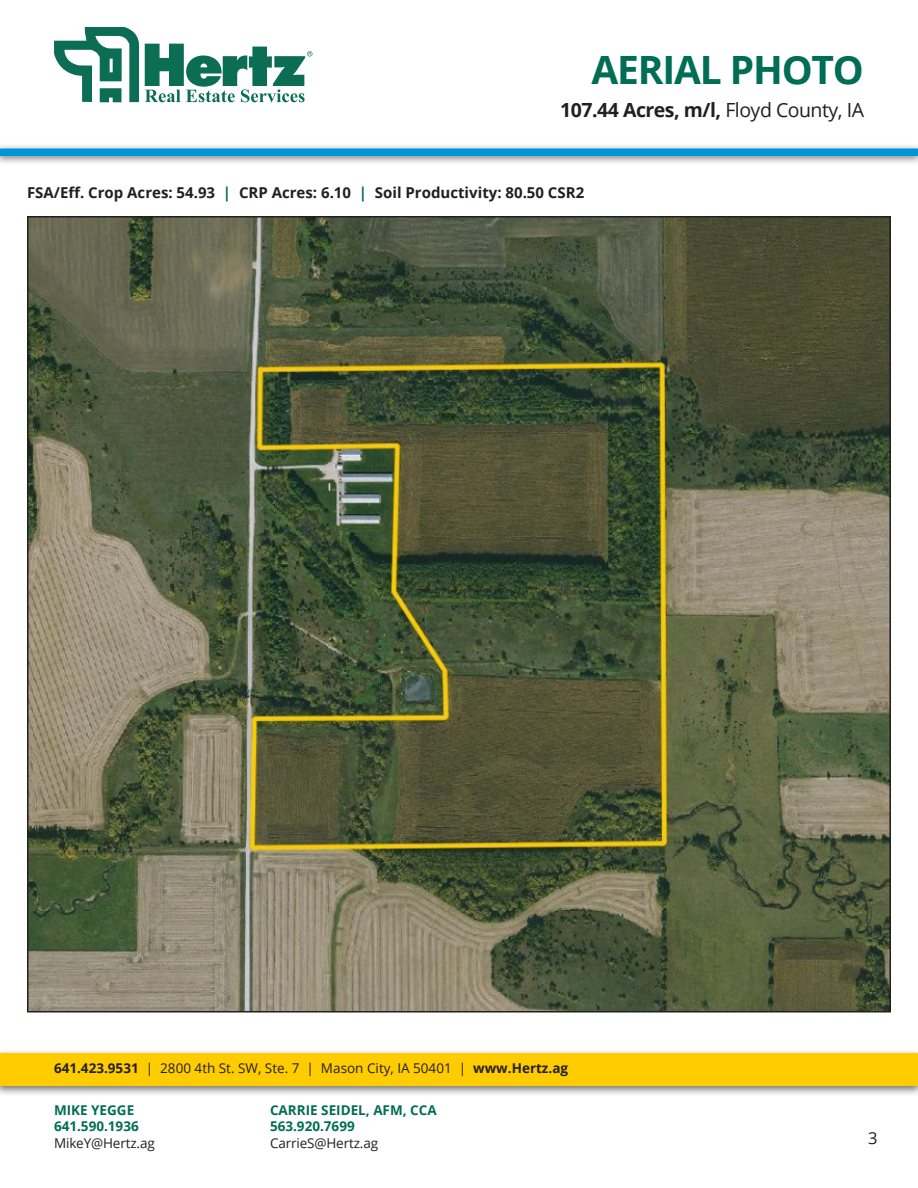
<style>
.page{position:relative;width:918px;height:1188px;background:#fff}
.page>*{position:absolute;margin:0;border:0;box-sizing:border-box;transform-origin:0 0}
.t1{font:700 39px "Open Sans";letter-spacing:-.03em;color:#006d55}
.t2{font:700 19.5px "Open Sans";letter-spacing:-.025em;color:#231f20}
.t3{font:16.5px "Open Sans";color:#231f20}
.t4{font:700 15px "Open Sans";color:#231f20}
.t5{font:13.5px "Open Sans";color:#231f20}
.t6{font:700 13.5px/16.5px "Open Sans";color:#006d55}
.s1{font-weight:400}
.s2{color:#006d55}
.s3{font-weight:700}
</style>
<div class="page">
<div style="left:0;top:1048px;width:918px;height:48px;background:#231f20;opacity:.65"></div>
<div style="left:0;top:1053px;width:918px;height:32px;background:#fc0"></div>
<svg style="left:54px;top:27px;width:85px;height:75px"></svg>
<svg style="left:145px;top:44px;width:167px;height:58px"></svg>
<div style="left:0;top:143px;width:918px;height:23px;background:#231f20;opacity:.6"></div>
<div style="left:0;top:148px;width:918px;height:8px;background:#0095da"></div>
<img style="left:30px;top:219px;width:858px;height:790px">
<p class="t1" style="left:591px;top:42px;width:274px">AERIAL PHOTO</p>
<p class="t2" style="left:560px;top:96px;width:305px">107.44 Acres, m/l, <span class="s1">Floyd County, IA</span></p>
<p class="t4" style="left:27px;top:182px;width:559px">FSA/Eff. Crop Acres: 54.93 <span class="s2">|</span> CRP Acres: 6.10 <span class="s2">|</span> Soil Productivity: 80.50 CSR2</p>
<p class="t5" style="left:54px;top:1059px;width:516px"><span class="s3">641.423.9531</span> | 2800 4th St. SW, Ste. 7 | Mason City, IA 50401 | <span class="s3">www.Hertz.ag</span></p>
<p class="t6" style="left:54px;top:1101px;width:82px">MIKE YEGGE</p>
<p class="t6" style="left:54px;top:1118px;width:86px">641.590.1936</p>
<p class="t5" style="left:54px;top:1134px;width:102px">MikeY@Hertz.ag</p>
<p class="t6" style="left:270px;top:1101px;width:168px">CARRIE SEIDEL, AFM, CCA<br>563.920.7699</p>
<p class="t5" style="left:270px;top:1134px;width:110px">CarrieS@Hertz.ag</p>
<p class="t3" style="left:868px;top:1127px;width:11px">3</p>
</div>
